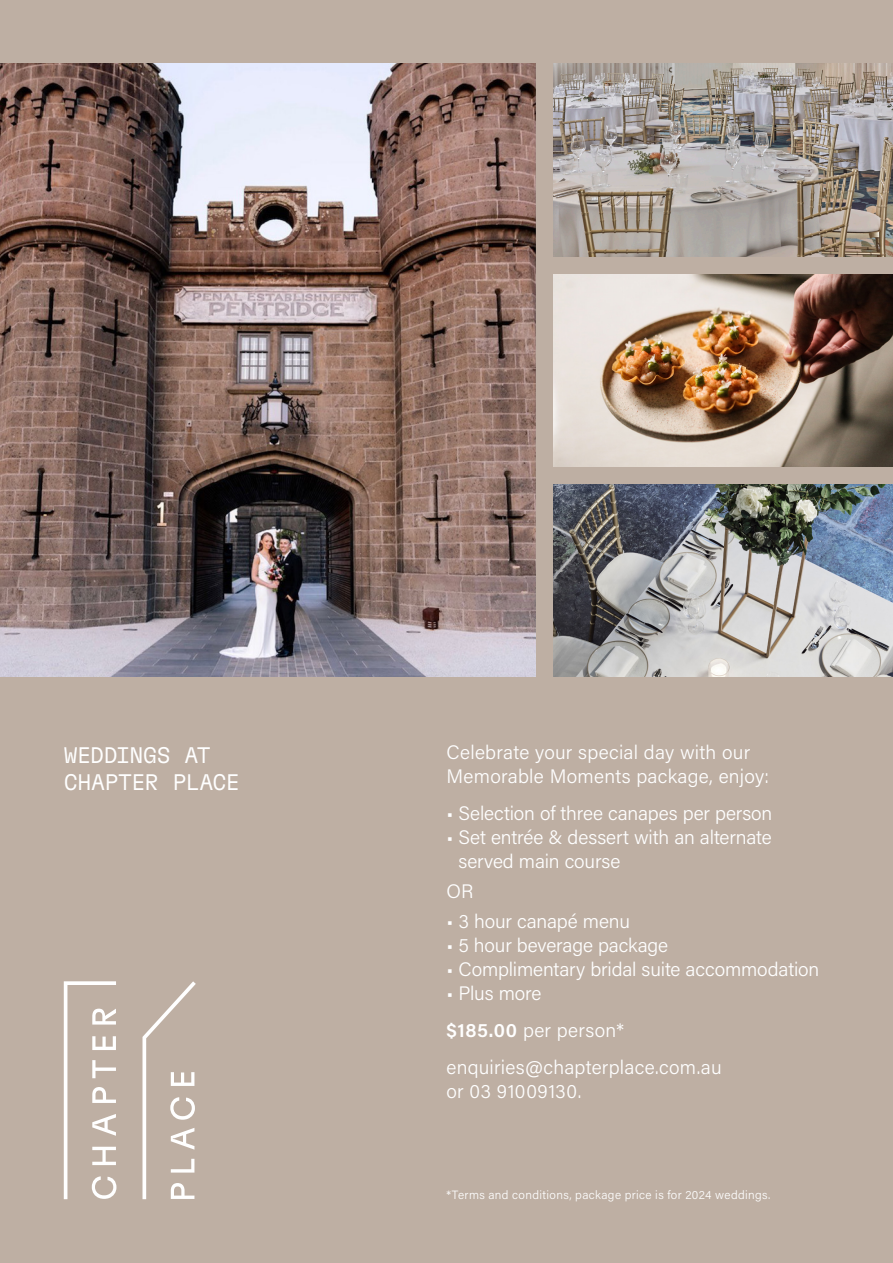
<style>
.page{position:relative;width:893px;height:1263px;background:#beafa3}
.page>*{position:absolute;margin:0;border:0;box-sizing:border-box;transform-origin:0 0}
.Sub_Heading{font:300 22.5px/27px "GT Flexa Mono";letter-spacing:-.025em;color:#fff}
.Bullet_points{font:19.5px/24px "Acumin Variable Concept";letter-spacing:-.01em;color:#fff}
.Body_Copy{font:19.5px/24px "Acumin Variable Concept";letter-spacing:.015em;color:#fff}
.Body_Copy-2{font:12px "Acumin Variable Concept";letter-spacing:.03em;color:#fff}
</style>
<div class="page">
<img style="left:0;top:64px;width:535px;height:612px">
<img style="left:553px;top:64px;width:340px;height:192px">
<img style="left:553px;top:274px;width:340px;height:192px">
<img style="left:553px;top:484px;width:340px;height:192px">
<svg style="left:64px;top:981px;width:132px;height:218px"></svg>
<p class="Sub_Heading" style="left:64px;top:741px;width:177px">WEDDINGS AT<br>CHAPTER PLACE</p>
<p class="Body_Copy" style="left:446px;top:739px;width:324px">Celebrate your special day with our<br>Memorable Moments package, enjoy:</p>
<p class="Bullet_points" style="left:446px;top:800px;width:327px">• Selection of three canapes per person</p>
<p class="Bullet_points" style="left:458px;top:824px;width:315px;text-indent:-12px">• Set entrée &amp; dessert with an alternate served main course</p>
<p class="Bullet_points" style="left:446px;top:878px;width:28px">OR</p>
<p class="Bullet_points" style="left:446px;top:909px;width:185px">• 3 hour canapé menu</p>
<p class="Bullet_points" style="left:446px;top:933px;width:223px">• 5 hour beverage package</p>
<p class="Bullet_points" style="left:446px;top:957px;width:374px">• Complimentary bridal suite accommodation</p>
<p class="Bullet_points" style="left:446px;top:981px;width:97px">• Plus more</p>
<p class="Body_Copy" style="left:446px;top:1018px;width:179px">$185.00 per person*</p>
<p class="Body_Copy" style="left:446px;top:1054px;width:277px">enquiries@chapterplace.com.au or 03 91009130.</p>
<p class="Body_Copy-2" style="left:446px;top:1187px;width:325px">*Terms and conditions, package price is for 2024 weddings.</p>
</div>
